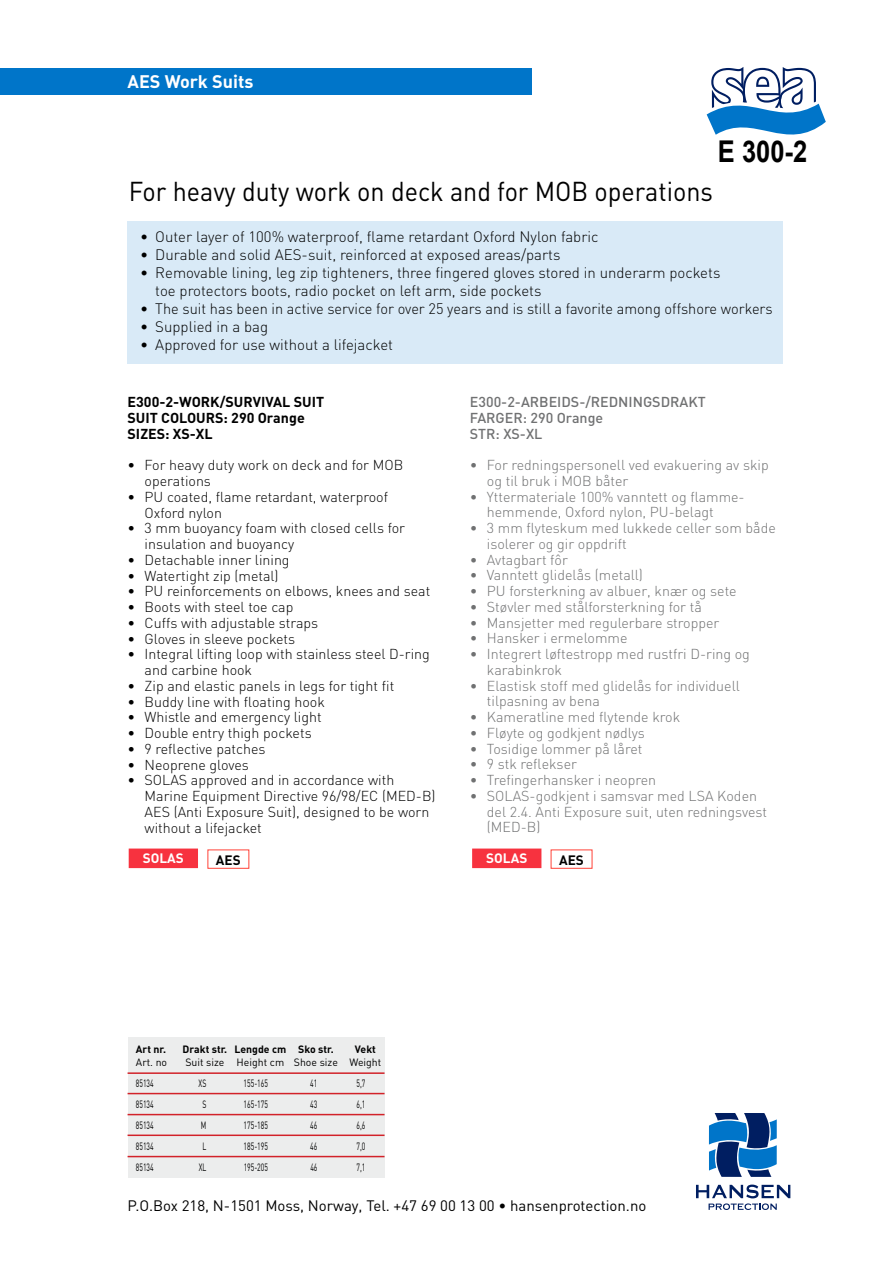
<style>
.page{position:relative;width:893px;height:1263px;background:#fff}
.page>*{position:absolute;margin:0;border:0;box-sizing:border-box;transform-origin:0 0}
.t1{font:700 30px "Arial";color:#000;scale:.85 1}
.t2{font:27px "DIN";color:#000;scale:.93 1}
.t3{font:18px "DIN Bold Alternate";color:#fff}
.t4{font:300 15px/18px "DIN";color:#000}
.t5{font:15px "DIN";color:#000}
.t6{font:300 14.25px/15.8px "DIN";color:#707172}
.t7{font:300 14.25px/15.8px "DIN";color:#000}
.t8{font:700 14.25px/15.8px "DIN";color:#000}
.t9{font:500 14.25px/15.8px "DIN";color:#707172}
.t10{font:700 13.5px "DIN";color:#fff}
.t11{font:700 13.5px "DIN";color:#000}
.t12{font:10.5px "DIN";color:#000;scale:.65 1}
.t13{font:10.5px "DIN";color:#000}
.t14{font:700 10.5px "DIN";color:#000}
</style>
<div class="page">
<div style="left:128px;top:221px;width:655px;height:143px;background:#d9eaf7"></div>
<div style="left:0;top:69px;width:531px;height:26px;background:#0075c9"></div>
<svg style="left:696px;top:1184px;width:94px;height:26px"></svg>
<svg style="left:709px;top:1113px;width:68px;height:64px"></svg>
<svg style="left:707px;top:67px;width:119px;height:68px"></svg>
<div style="left:128px;top:1037px;width:257px;height:141px;background:#eceded"></div>
<hr style="left:128px;top:1093px;width:257px;height:1px;background:#d22229">
<hr style="left:128px;top:1114px;width:257px;height:1px;background:#d22229">
<hr style="left:128px;top:1134px;width:257px;height:2px;background:#d22229">
<hr style="left:128px;top:1156px;width:257px;height:1px;background:#d22229">
<hr style="left:128px;top:1072px;width:257px;height:2px;background:#d22229">
<div style="left:129px;top:848px;width:69px;height:20px;background:#f7323f;border:2px solid #f7323f"></div>
<div style="left:472px;top:848px;width:69px;height:20px;background:#f7323f;border:2px solid #f7323f"></div>
<div style="left:207px;top:849px;width:42px;height:20px;border:1px solid #ff4338"></div>
<div style="left:551px;top:849px;width:41px;height:20px;border:1px solid #ff4338"></div>
<p class="t3" style="left:128px;top:70px;width:127px">AES Work Suits</p>
<h2 class="t2" style="left:129px;top:174px;width:629px">For heavy duty work on deck and for MOB operations</h2>
<h1 class="t1" style="left:718px;top:135px;width:107px">E 300-2</h1>
<p class="t4" style="left:140px;top:227px;width:460px">• Outer layer of 100% waterproof, flame retardant Oxford Nylon fabric</p>
<p class="t4" style="left:140px;top:245px;width:422px">• Durable and solid AES-suit, reinforced at exposed areas/parts</p>
<p class="t4" style="left:155px;top:263px;width:567px;text-indent:-15px">• Removable lining, leg zip tighteners, three fingered gloves stored in underarm pockets toe protectors boots, radio pocket on left arm, side pockets</p>
<p class="t4" style="left:140px;top:299px;width:634px">• The suit has been in active service for over 25 years and is still a favorite among offshore workers</p>
<p class="t4" style="left:140px;top:317px;width:129px">• Supplied in a bag</p>
<p class="t4" style="left:140px;top:335px;width:254px">• Approved for use without a lifejacket</p>
<p class="t8" style="left:128px;top:394px;width:198px">E300-2-WORK/SURVIVAL SUIT<br>SUIT COLOURS: 290 Orange<br>SIZES: XS-XL</p>
<p class="t7" style="left:145px;top:457px;width:260px;text-indent:-17px">• For heavy duty work on deck and for MOB operations</p>
<p class="t7" style="left:145px;top:489px;width:245px;text-indent:-17px">• PU coated, flame retardant, waterproof<br>Oxford nylon</p>
<p class="t7" style="left:145px;top:520px;width:262px;text-indent:-17px">• 3 mm buoyancy foam with closed cells for insulation and buoyancy</p>
<p class="t7" style="left:128px;top:552px;width:164px">• Detachable inner lining</p>
<p class="t7" style="left:128px;top:567px;width:153px">• Watertight zip (metal)</p>
<p class="t7" style="left:128px;top:583px;width:304px">• PU reinforcements on elbows, knees and seat</p>
<p class="t7" style="left:128px;top:599px;width:167px">• Boots with steel toe cap</p>
<p class="t7" style="left:128px;top:615px;width:192px">• Cuffs with adjustable straps</p>
<p class="t7" style="left:128px;top:630px;width:169px">• Gloves in sleeve pockets</p>
<p class="t7" style="left:145px;top:646px;width:287px;text-indent:-17px">• Integral lifting loop with stainless steel D-ring and carbine hook</p>
<p class="t7" style="left:128px;top:678px;width:268px">• Zip and elastic panels in legs for tight fit</p>
<p class="t7" style="left:128px;top:693px;width:199px">• Buddy line with floating hook</p>
<p class="t7" style="left:128px;top:709px;width:196px">• Whistle and emergency light</p>
<p class="t7" style="left:128px;top:725px;width:186px">• Double entry thigh pockets</p>
<p class="t7" style="left:128px;top:741px;width:139px">• 9 reflective patches</p>
<p class="t7" style="left:128px;top:756px;width:123px">• Neoprene gloves</p>
<p class="t7" style="left:145px;top:772px;width:293px;text-indent:-17px">• SOLAS approved and in accordance with Marine Equipment Directive 96/98/EC (MED-B)<br>AES (Anti Exposure Suit), designed to be worn without a lifejacket</p>
<p class="t9" style="left:470px;top:394px;width:131px">E300-2-ARBEIDS-/REDNING</p>
<p class="t9" style="left:652px;top:394px;width:19px">SDRA</p>
<p class="t9" style="left:688px;top:394px;width:19px">KT</p>
<p class="t9" style="left:470px;top:409px;width:18px">FARGER</p>
<p class="t9" style="left:470px;top:409px;width:135px;text-indent:53px">: 290 Orange<br>STR: XS-XL</p>
<p class="t6" style="left:487px;top:457px;width:283px;text-indent:-17px">• For redningspersonell ved evakuering av skip og til bruk i MOB båter</p>
<p class="t6" style="left:487px;top:488px;width:259px;text-indent:-17px">• Yttermateriale 100% vanntett og flamme&shy;hemmende, Oxford nylon, PU-belagt</p>
<p class="t6" style="left:487px;top:520px;width:290px;text-indent:-17px">• 3 mm flyteskum med lukkede celler som både isolerer og gir oppdrift</p>
<p class="t6" style="left:470px;top:551px;width:100px">• Avtagbart fôr</p>
<p class="t6" style="left:470px;top:567px;width:175px">• Vanntett glidelås (metall)</p>
<p class="t6" style="left:470px;top:583px;width:268px">• PU forsterkning av albuer, knær og sete</p>
<p class="t6" style="left:470px;top:599px;width:233px">• Støvler med stålforsterkning for tå</p>
<p class="t6" style="left:470px;top:614px;width:251px">• Mansjetter med regulerbare stropper</p>
<p class="t6" style="left:470px;top:630px;width:159px">• Hansker i ermelomme</p>
<p class="t6" style="left:487px;top:646px;width:265px;text-indent:-17px">• Integrert løftestropp med rustfri D-ring og karabinkrok</p>
<p class="t6" style="left:487px;top:677px;width:254px;text-indent:-17px">• Elastisk stoff med glidelås for individuell tilpasning av bena</p>
<p class="t6" style="left:470px;top:709px;width:212px">• Kameratline med flytende krok</p>
<p class="t6" style="left:470px;top:725px;width:177px">• Fløyte og godkjent nødlys</p>
<p class="t6" style="left:470px;top:740px;width:174px">• Tosidige lommer på låret</p>
<p class="t6" style="left:470px;top:756px;width:109px">• 9 stk reflekser</p>
<p class="t6" style="left:470px;top:772px;width:188px">• Trefingerhansker i neopren</p>
<p class="t6" style="left:487px;top:788px;width:282px;text-indent:-17px">• SOLAS-godkjent i samsvar med LSA Koden del 2.4. Anti Exposure suit, uten redningsvest (MED-B)</p>
<p class="t10" style="left:143px;top:849px;width:43px">SOLAS</p>
<p class="t10" style="left:486px;top:849px;width:43px">SOLAS</p>
<p class="t11" style="left:216px;top:851px;width:26px">AES</p>
<p class="t11" style="left:559px;top:851px;width:26px">AES</p>
<p class="t14" style="left:136px;top:1042px;width:32px">Art nr.</p>
<p class="t14" style="left:183px;top:1042px;width:153px">Drakt str. Lengde cm Sko str.</p>
<p class="t14" style="left:355px;top:1042px;width:22px">Vekt</p>
<p class="t13" style="left:136px;top:1056px;width:33px">Art. no</p>
<p class="t13" style="left:185px;top:1056px;width:197px">Suit size Height cm Shoe size Weight</p>
<p class="t12" style="left:136px;top:1077px;width:29px">85134</p>
<p class="t12" style="left:199px;top:1077px;width:13px">XS</p>
<p class="t12" style="left:244px;top:1077px;width:39px">155-165</p>
<p class="t12" style="left:310px;top:1077px;width:12px">41</p>
<p class="t12" style="left:356px;top:1077px;width:15px">5,7</p>
<p class="t12" style="left:136px;top:1098px;width:29px">85134</p>
<p class="t12" style="left:202px;top:1098px;width:8px">S</p>
<p class="t12" style="left:244px;top:1098px;width:39px">165-175</p>
<p class="t12" style="left:310px;top:1098px;width:12px">43</p>
<p class="t12" style="left:356px;top:1098px;width:15px">6,1</p>
<p class="t12" style="left:136px;top:1119px;width:29px">85134</p>
<p class="t12" style="left:201px;top:1119px;width:10px">M</p>
<p class="t12" style="left:244px;top:1119px;width:39px">175-185</p>
<p class="t12" style="left:310px;top:1119px;width:12px">46</p>
<p class="t12" style="left:356px;top:1119px;width:15px">6,6</p>
<p class="t12" style="left:136px;top:1140px;width:29px">85134</p>
<p class="t12" style="left:203px;top:1140px;width:8px">L</p>
<p class="t12" style="left:244px;top:1140px;width:39px">185-195</p>
<p class="t12" style="left:310px;top:1140px;width:12px">46</p>
<p class="t12" style="left:357px;top:1140px;width:15px">7,0</p>
<p class="t12" style="left:136px;top:1161px;width:29px">85134</p>
<p class="t12" style="left:199px;top:1161px;width:13px">XL</p>
<p class="t12" style="left:244px;top:1161px;width:39px">195-205</p>
<p class="t12" style="left:310px;top:1161px;width:12px">46</p>
<p class="t12" style="left:357px;top:1161px;width:15px">7,1</p>
<p class="t5" style="left:128px;top:1196px;width:520px">P.O.Box 218, N-1501 Moss, Norway, Tel. +47 69 00 13 00 • hansenprotection.no</p>
</div>
